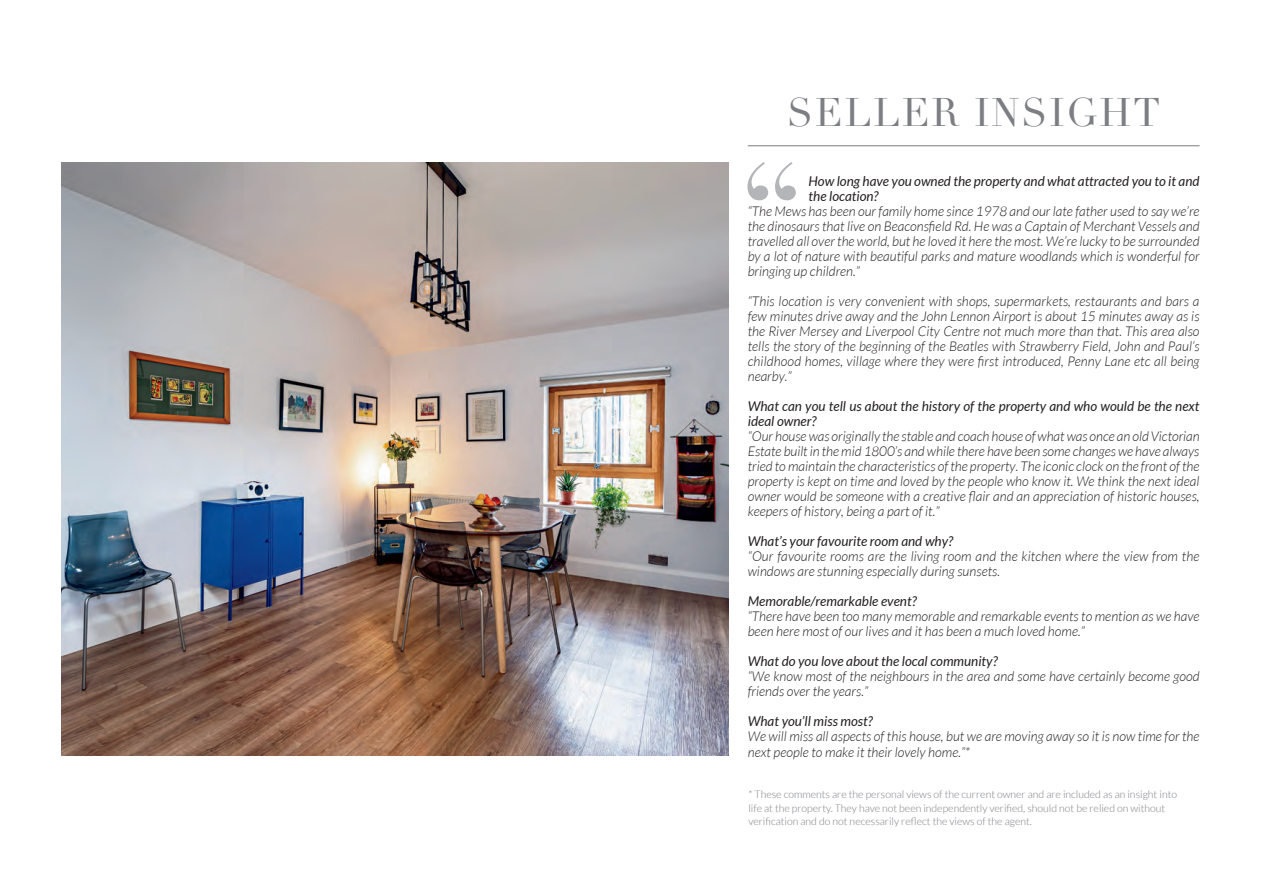
<style>
.page{position:relative;width:1261px;height:890px;background:#fff}
.page>*{position:absolute;margin:0;border:0;box-sizing:border-box;transform-origin:0 0}
.t1{font:39px "Didot";letter-spacing:.05em;color:#7c7e83}
.t2{font:italic 300 13.5px/15px "Lato";color:#231f20}
.t3{font:italic 13.5px/15px "Lato";color:#231f20}
.t4{font:300 10.5px/13.5px "Lato";color:#7c7e83}
</style>
<div class="page">
<img style="left:61px;top:163px;width:667px;height:592px">
<hr style="left:747px;top:145px;width:452px;height:1px;background:#7c7e83">
<svg style="left:747px;top:162px;width:48px;height:38px"></svg>
<h1 class="t1" style="left:787px;top:89px;width:374px">SELLER INSIGHT</h1>
<p class="t3" style="left:808px;top:174px;width:392px">How long have you owned the property and what attracted you to it and the location?</p>
<p class="t2" style="left:747px;top:204px;width:453px;text-align:justify">“The Mews has been our family home since 1978 and our late father used to say we’re the dinosaurs that live on Beaconsfield Rd. He was a Captain of Merchant Vessels and travelled all over the world, but he loved it here the most. We’re lucky to be surrounded by a lot of nature with beautiful parks and mature woodlands which is wonderful for bringing up children.”</p>
<p class="t2" style="left:747px;top:294px;width:453px;text-align:justify">“This location is very convenient with shops, supermarkets, restaurants and bars a few minutes drive away and the John Lennon Airport is about 15 minutes away as is the River Mersey and Liverpool City Centre not much more than that. This area also tells the story of the beginning of the Beatles with Strawberry Field, John and Paul’s childhood homes, village where they were first introduced, Penny Lane etc all being nearby.”</p>
<p class="t3" style="left:747px;top:399px;width:453px">What can you tell us about the history of the property and who would be the next ideal owner?</p>
<p class="t2" style="left:747px;top:429px;width:453px;text-align:justify">“Our house was originally the stable and coach house of what was once an old Victorian Estate built in the mid 1800’s and while there have been some changes we have always tried to maintain the characteristics of the property. The iconic clock on the front of the property is kept on time and loved by the people who know it. We think the next ideal owner would be someone with a creative flair and an appreciation of historic houses, keepers of history, being a part of it.”</p>
<p class="t3" style="left:747px;top:534px;width:207px">What’s your favourite room and why?</p>
<p class="t2" style="left:747px;top:549px;width:453px">“Our favourite rooms are the living room and the kitchen where the view from the windows are stunning especially during sunsets.</p>
<p class="t3" style="left:747px;top:594px;width:170px">Memorable/remarkable event?</p>
<p class="t2" style="left:747px;top:609px;width:453px">“There have been too many memorable and remarkable events to mention as we have been here most of our lives and it has been a much loved home.”</p>
<p class="t3" style="left:747px;top:654px;width:251px">What do you love about the local community?</p>
<p class="t2" style="left:747px;top:669px;width:453px">“We know most of the neighbours in the area and some have certainly become good friends over the years.”</p>
<p class="t3" style="left:747px;top:714px;width:126px">What you’ll miss most?</p>
<p class="t2" style="left:747px;top:729px;width:453px">We will miss all aspects of this house, but we are moving away so it is now time for the next people to make it their lovely home.”*</p>
<p class="t4" style="left:748px;top:787px;width:430px">* These comments are the personal views of the current owner and are included as an insight into life at the property. They have not been independently verified, should not be relied on without verification and do not necessarily reflect the views of the agent.</p>
</div>
